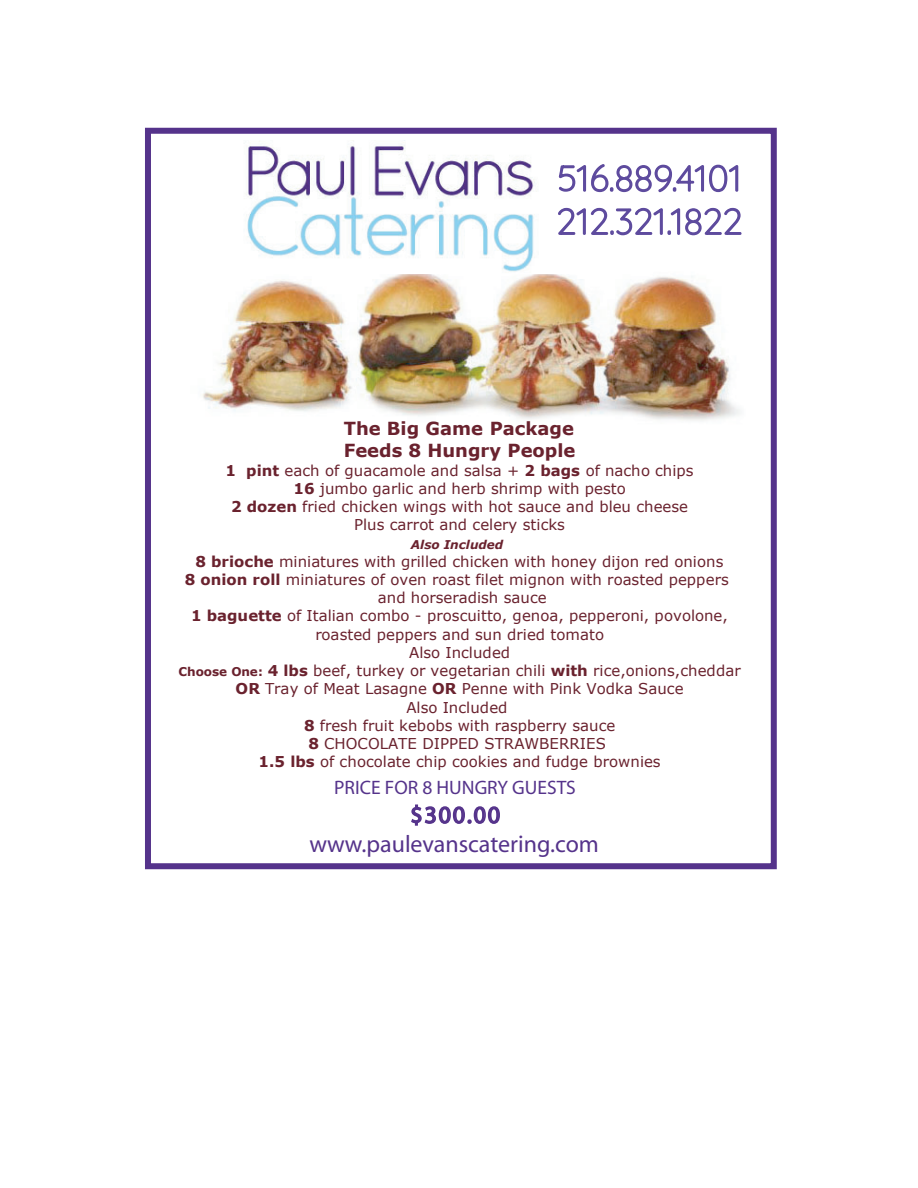
<style>
.page{position:relative;width:918px;height:1188px;background:#fff}
.page>*{position:absolute;margin:0;border:0;box-sizing:border-box;transform-origin:0 0}
.t1{font:300 36px/43.2px "Quicksand";color:#5e4b9e}
.t2{font:24px/28.8px "Myriad";color:#55338b;text-align:center}
.t3{font:19.5px "Myriad";color:#55338b}
.t4{font:700 18px/21.8px "Verdana";color:#6a222e}
.t5{font:15px/18.3px "Verdana";color:#6a222e;text-align:center}
.t6{font:italic 700 12px "Verdana";color:#6a222e}
.s1{font-weight:700}
.s2{font-weight:700;font-size:12px}
</style>
<div class="page">
<div style="left:145px;top:128px;width:632px;height:741px;border:6px solid #55338b"></div>
<img style="left:202px;top:274px;width:538px;height:147px">
<img style="left:246px;top:140px;width:289px;height:132px">
<h1 class="t1" style="left:557px;top:153px;width:187px">516.889.4101<br>212.321.1822</h1>
<p class="t4" style="left:344px;top:417px;width:233px">The Big Game Package<br>Feeds 8 Hungry People</p>
<p class="t5" style="left:226px;top:461px;width:470px"><span class="s1">1 pint</span> each of guacamole and salsa + <span class="s1">2 bags</span> of nacho chips <span class="s1">16</span> jumbo garlic and herb shrimp with pesto<br><span class="s1">2 dozen</span> fried chicken wings with hot sauce and bleu cheese Plus carrot and celery sticks</p>
<p class="t6" style="left:411px;top:536px;width:94px">Also Included</p>
<p class="t5" style="left:178px;top:552px;width:564px"><span class="s1">8 brioche</span> miniatures with grilled chicken with honey dijon red onions<br><span class="s1">8 onion roll</span> miniatures of oven roast filet mignon with roasted peppers and horseradish sauce<br><span class="s1">1 baguette</span> of Italian combo - proscuitto, genoa, pepperoni, povolone, roasted peppers and sun dried tomato<br>Also Included<br><span class="s2">Choose One:</span> <span class="s1">4 lbs</span> beef, turkey or vegetarian chili <span class="s1">with</span> rice,onions,cheddar <span class="s1">OR</span> Tray of Meat Lasagne <span class="s1">OR</span> Penne with Pink Vodka Sauce<br>Also Included<br><span class="s1">8</span> fresh fruit kebobs with raspberry sauce<br><span class="s1">8</span> CHOCOLATE DIPPED STRAWBERRIES<br><span class="s1">1.5 lbs</span> of chocolate chip cookies and fudge brownies</p>
<h3 class="t3" style="left:334px;top:778px;width:243px">PRICE FOR 8 HUNGRY GUESTS</h3>
<h2 class="t2" style="left:310px;top:802px;width:291px">$300.00 www.paulevanscatering.com</h2>
</div>
